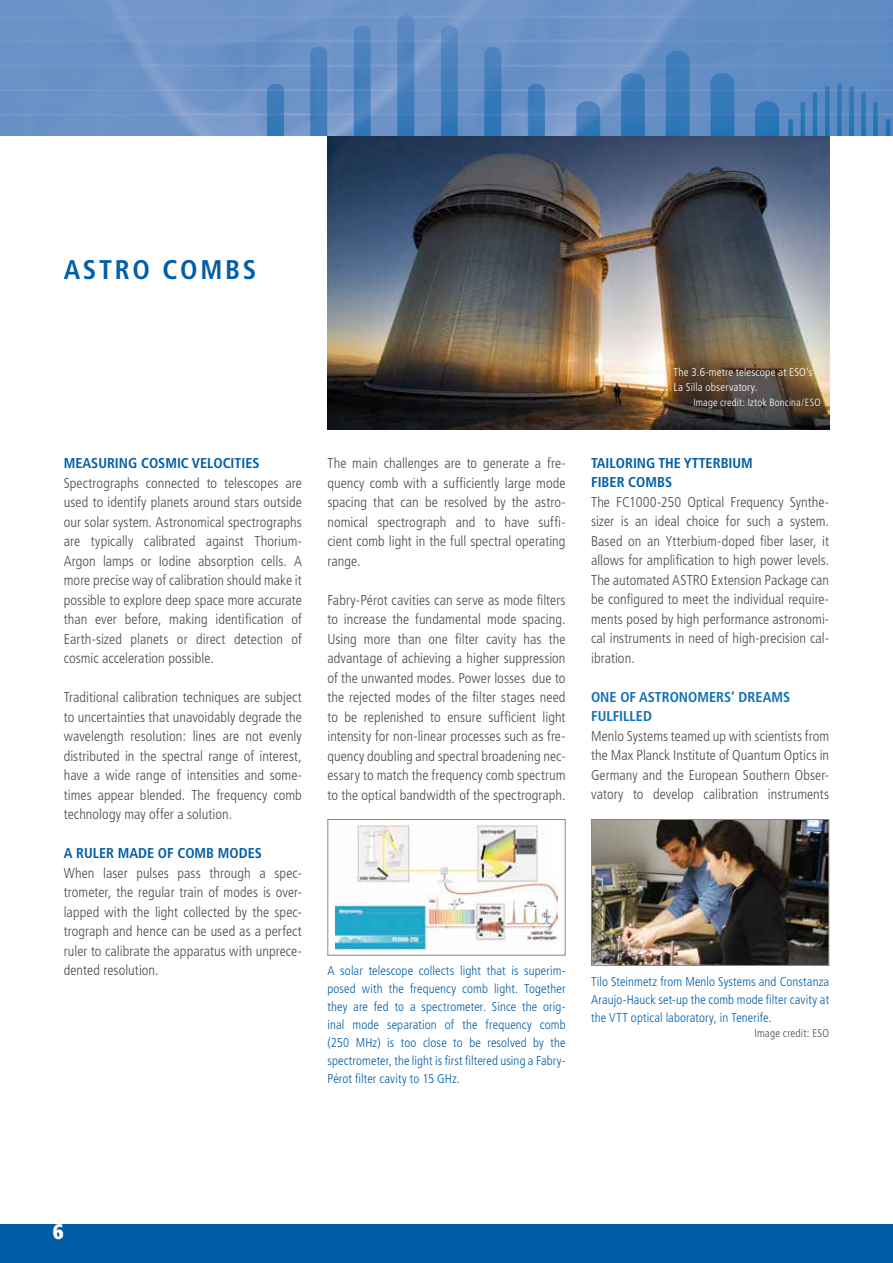
<style>
.page{position:relative;width:893px;height:1263px;background:#fff}
.page>*{position:absolute;margin:0;border:0;box-sizing:border-box;transform-origin:0 0}
.t1{font:700 condensed 27px "Frutiger";color:#005ea8}
.t2{font:900 condensed 21px "Frutiger";color:#fff}
.t3{font:300 condensed 14.25px/19.5px "Frutiger";letter-spacing:.005em;color:#4b4b4d;text-align:justify}
.t4{font:700 condensed 14.25px "Frutiger";color:#005ea8}
.t5{font:700 condensed 14.25px "Frutiger";color:#1070b4}
.t6{font:300 condensed 12.75px/18px "Frutiger";letter-spacing:.01em;color:#005ea8;text-align:justify}
.t7{font:300 condensed 11.25px/15px "Frutiger";letter-spacing:.015em;color:#fff}
.t8{font:300 condensed 11.25px "Frutiger";letter-spacing:.015em;color:#4b4b4d}
.t9{font:300 condensed 10.5px "Frutiger";letter-spacing:.015em;color:#fff}
</style>
<div class="page">
<img style="left:327px;top:136px;width:502px;height:293px">
<img style="left:0;top:0;width:893px;height:136px">
<img style="left:336px;top:824px;width:221px;height:126px">
<div style="left:327px;top:819px;width:239px;height:136px;border:1px solid #87888a"></div>
<div style="left:0;top:1225px;width:893px;height:38px;background:#005ea8"></div>
<img style="left:593px;top:821px;width:234px;height:143px">
<div style="left:591px;top:819px;width:238px;height:147px;border:1px solid #87888a"></div>
<h1 class="t1" style="left:64px;top:253px;width:18px">ASTR</h1>
<h1 class="t1" style="left:133px;top:253px;width:87px">O COMBS</h1>
<p class="t4" style="left:64px;top:455px;width:9px">MEASURIN</p>
<p class="t4" style="left:128px;top:455px;width:39px">G COSMIC</p>
<p class="t4" style="left:192px;top:455px;width:38px">VELOCITIES</p>
<p class="t3" style="left:64px;top:473px;width:240px">Spectrographs connected to telescopes are used to identify planets around stars outside our solar system. Astronomical spectrographs are typically calibrated against Thorium-Argon lamps or Iodine absorption cells. A more precise way of calibration should make it possible to explore deep space more accurate than ever before, making identification of Earth-sized planets or direct detection of cosmic acceleration possible.</p>
<p class="t3" style="left:64px;top:687px;width:240px">Traditional calibration techniques are subject to uncertainties that unavoidably degrade the wavelength resolution: lines are not evenly distributed in the spectral range of interest, have a wide range of intensities and some&shy;times appear blended. The frequency comb technology may offer a solution.</p>
<p class="t4" style="left:64px;top:845px;width:21px">A RULER</p>
<p class="t4" style="left:118px;top:845px;width:10px">MADE</p>
<p class="t4" style="left:158px;top:845px;width:89px">OF COMB MODES</p>
<p class="t3" style="left:64px;top:863px;width:240px">When laser pulses pass through a spec&shy;trometer, the regular train of modes is over&shy;lapped with the light collected by the spec&shy;trograph and hence can be used as a perfect ruler to calibrate the apparatus with unprece&shy;dented resolution.</p>
<p class="t3" style="left:327px;top:454px;width:240px">The main challenges are to generate a fre&shy;quency comb with a sufficiently large mode spacing that can be resolved by the astro&shy;nomical spectrograph and to have suffi&shy;cient comb light in the full spectral operating range.</p>
<p class="t3" style="left:327px;top:590px;width:240px">Fabry-Pérot cavities can serve as mode filters to increase the fundamental mode spacing.<br>Using more than one filter cavity has the advantage of achieving a higher suppression of the unwanted modes. Power losses due to the rejected modes of the filter stages need to be replenished to ensure sufficient light intensity for non-linear processes such as fre&shy;quency doubling and spectral broadening nec&shy;essary to match the frequency comb spectrum to the optical bandwidth of the spectrograph.</p>
<p class="t6" style="left:327px;top:962px;width:240px">A solar telescope collects light that is superim&shy;posed with the frequency comb light. Together they are fed to a spectrometer. Since the orig&shy;inal mode separation of the frequency comb (250 MHz) is too close to be resolved by the spectrometer, the light is first filtered using a Fabry-Pérot filter cavity to 15 GHz.</p>
<p class="t7" style="left:673px;top:365px;width:140px">The 3.6-metre telescope at ESO‘s<br>La Silla observatory.</p>
<p class="t9" style="left:693px;top:397px;width:129px">Image credit: Iztok Boncina/ESO</p>
<p class="t4" style="left:591px;top:455px;width:8px">TAIL</p>
<p class="t4" style="left:616px;top:455px;width:77px">ORING THE YTTERBIUM</p>
<p class="t4" style="left:591px;top:474px;width:14px">FIBER</p>
<p class="t4" style="left:628px;top:474px;width:27px">COMBS</p>
<p class="t3" style="left:591px;top:492px;width:240px">The FC1000-250 Optical Frequency Synthe&shy;sizer is an ideal choice for such a system.<br>Based on an Ytterbium-doped fiber laser, it allows for amplification to high power levels.<br>The automated ASTRO Extension Package can be configured to meet the individual require&shy;ments posed by high performance astronomi&shy;cal instruments in need of high-precision cal&shy;ibration.</p>
<p class="t5" style="left:591px;top:688px;width:57px">ONE OF ASTR</p>
<p class="t5" style="left:670px;top:688px;width:37px">ONOMERS</p>
<p class="t5" style="left:731px;top:688px;width:17px">’ DREAMS</p>
<p class="t5" style="left:591px;top:708px;width:36px">FULFILLED</p>
<p class="t3" style="left:591px;top:726px;width:240px">Menlo Systems teamed up with scientists from the Max Planck Institute of Quantum Optics in Germany and the European Southern Obser&shy;vatory to develop calibration instruments</p>
<p class="t6" style="left:591px;top:973px;width:240px">Tilo Steinmetz from Menlo Systems and Constanza Araujo-Hauck set-up the comb mode filter cavity at the VTT optical laboratory, in Tenerife.</p>
<p class="t8" style="left:754px;top:1027px;width:76px">Image credit: ESO</p>
<h2 class="t2" style="left:53px;top:1219px;width:12px">6</h2>
</div>
